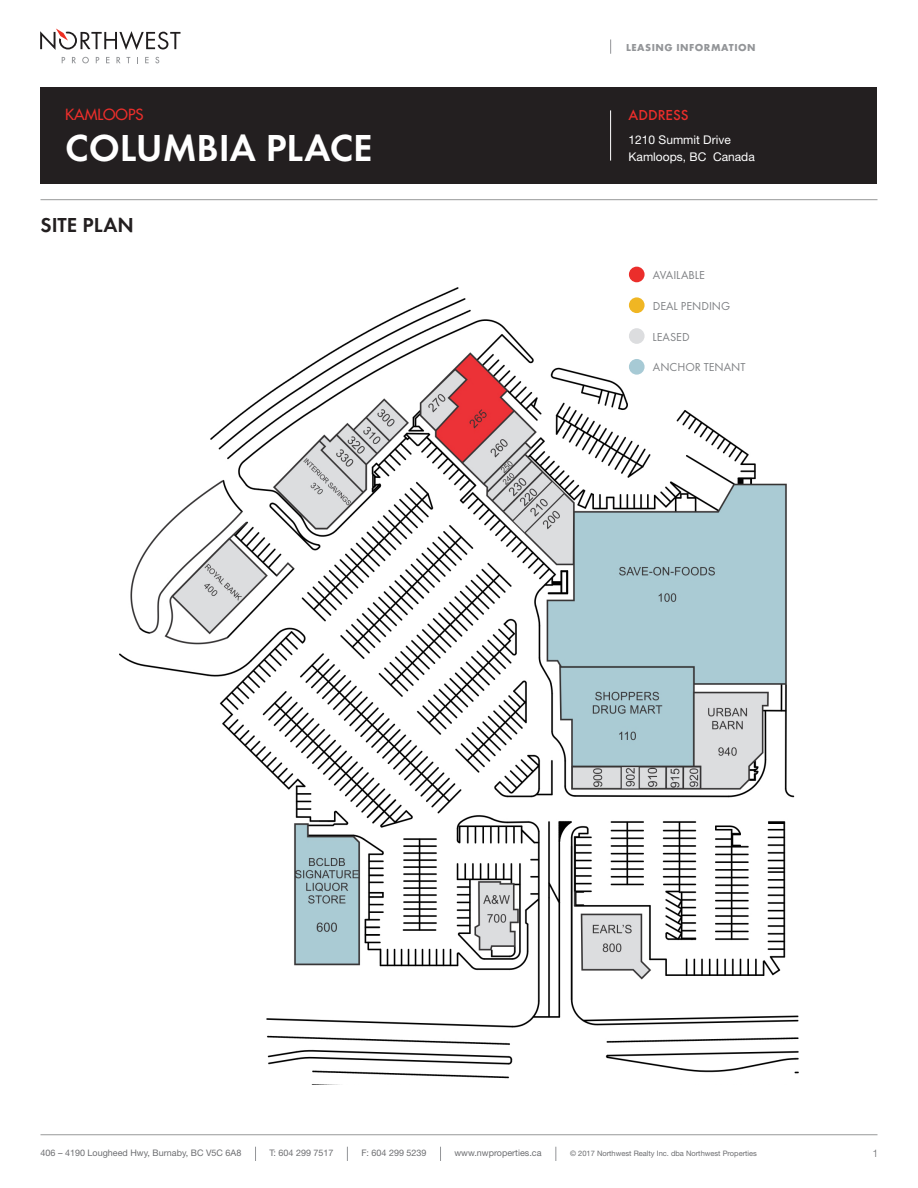
<style>
.page{position:relative;width:918px;height:1188px;background:#fff}
.page>*{position:absolute;margin:0;border:0;box-sizing:border-box;transform-origin:0 0}
.t1{font:600 39px "Futura T";color:#fff}
.t2{font:600 21px "Futura T";color:#231f20}
.t3{font:15px "Futura";color:#eb2e2b}
.t4{font:500 15px "Futura T";color:#eb2e2b}
.t5{font:12px "Futura T";color:#808285}
.t6{font:12px "Helvetica Neue";color:#fff}
.t7{font:700 10.5px "Futura T";letter-spacing:.05em;color:#939598}
.t8{font:300 10.5px "Helvetica Neue";color:#6c6d70}
.t9{font:9px "Helvetica Neue";color:#6c6d70}
.t10{font:7.5px "Helvetica Neue";color:#6c6d70}
</style>
<div class="page">
<hr style="left:40px;top:1134px;width:838px;height:1px;background:#989999">
<svg style="left:62px;top:57px;width:3px;height:6px"></svg>
<svg style="left:72px;top:57px;width:4px;height:6px"></svg>
<svg style="left:82px;top:57px;width:7px;height:6px"></svg>
<svg style="left:96px;top:57px;width:3px;height:6px"></svg>
<svg style="left:106px;top:57px;width:4px;height:6px"></svg>
<svg style="left:116px;top:57px;width:5px;height:6px"></svg>
<svg style="left:145px;top:57px;width:4px;height:6px"></svg>
<svg style="left:155px;top:57px;width:4px;height:6px"></svg>
<svg style="left:40px;top:29px;width:141px;height:21px"></svg>
<svg style="left:556px;top:1147px;width:1px;height:14px"></svg>
<svg style="left:255px;top:1147px;width:1px;height:14px"></svg>
<svg style="left:347px;top:1147px;width:1px;height:14px"></svg>
<svg style="left:440px;top:1147px;width:1px;height:14px"></svg>
<svg style="left:610px;top:39px;width:1px;height:15px"></svg>
<div style="left:40px;top:87px;width:838px;height:97px;background:#231f20"></div>
<hr style="left:610px;top:110px;width:1px;height:51px;background:#fff">
<hr style="left:40px;top:199px;width:838px;height:1px;background:#989999">
<img style="left:119px;top:287px;width:680px;height:792px">
<div style="left:629px;top:267px;width:16px;height:15px;background:#eb2e2b;border-radius:50%"></div>
<div style="left:629px;top:328px;width:16px;height:16px;background:#dcdddf;border-radius:50%"></div>
<div style="left:629px;top:297px;width:16px;height:16px;background:#f0b623;border-radius:50%"></div>
<div style="left:629px;top:359px;width:16px;height:16px;background:#a7cad5;border-radius:50%"></div>
<p class="t3" style="left:65px;top:105px;width:80px">KAMLOOPS</p>
<p class="t1" style="left:65px;top:125px;width:309px">COLUMBIA PLACE</p>
<p class="t2" style="left:40px;top:212px;width:95px">SITE PLAN</p>
<p class="t7" style="left:626px;top:41px;width:131px">LEASING INFORMATION</p>
<p class="t4" style="left:629px;top:106px;width:62px">ADDRESS</p>
<p class="t6" style="left:629px;top:133px;width:104px">1210 Summit Drive</p>
<p class="t6" style="left:629px;top:149px;width:128px">Kamloops, BC Canada</p>
<p class="t5" style="left:653px;top:268px;width:54px">AVAILABLE</p>
<p class="t5" style="left:653px;top:299px;width:79px">DEAL PENDING</p>
<p class="t5" style="left:653px;top:330px;width:39px">LEASED</p>
<p class="t5" style="left:653px;top:360px;width:94px">ANCHOR TENANT</p>
<p class="t9" style="left:40px;top:1148px;width:202px">406 – 4190 Lougheed Hwy, Burnaby, BC V5C 6A8</p>
<p class="t9" style="left:269px;top:1148px;width:66px">T: 604 299 7517</p>
<p class="t9" style="left:361px;top:1147px;width:67px">F: 604 299 5239</p>
<p class="t9" style="left:454px;top:1147px;width:89px">www.nwproperties.ca</p>
<p class="t10" style="left:570px;top:1149px;width:188px">© 2017 Northwest Realty Inc. dba Northwest Properties</p>
<p class="t8" style="left:872px;top:1146px;width:7px">1</p>
</div>
